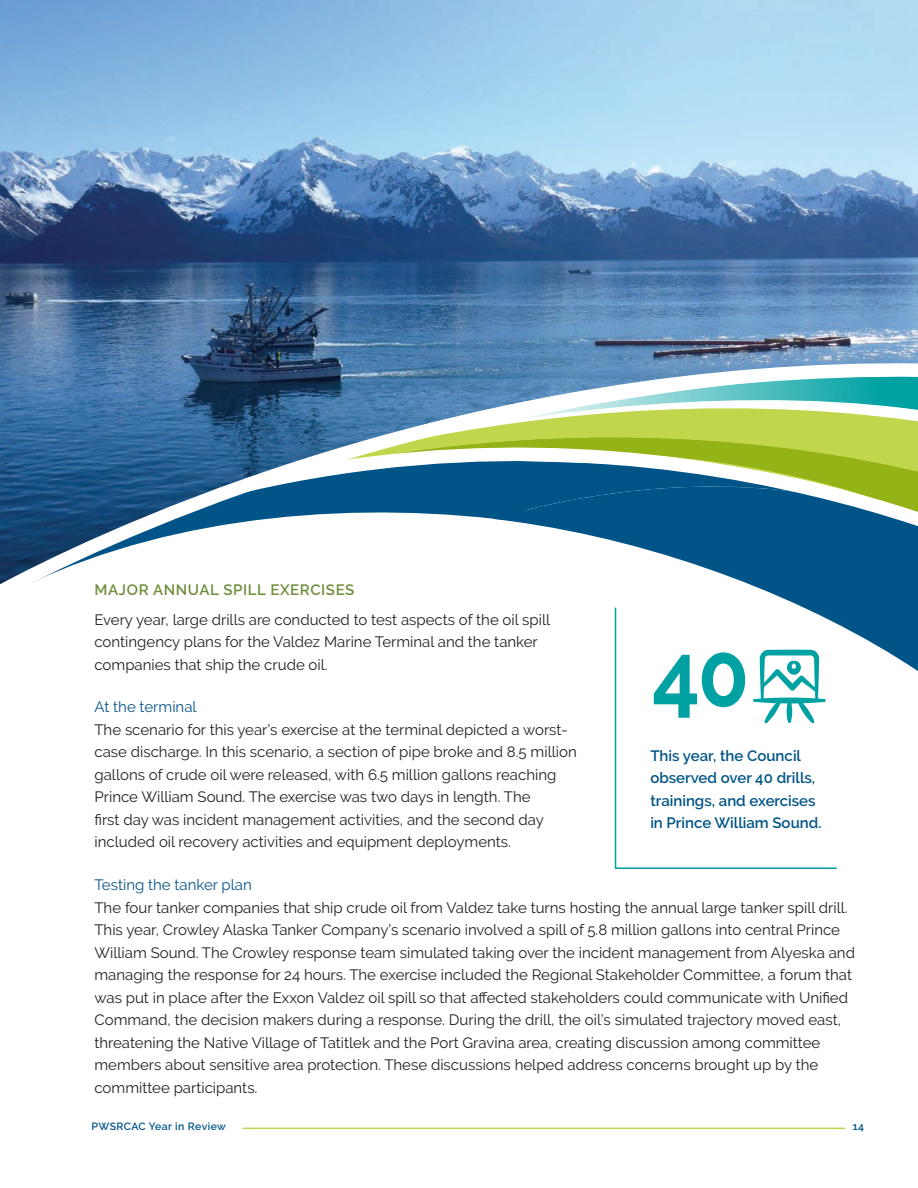
<style>
.page{position:relative;width:918px;height:1188px;background:#fff}
.page>*{position:absolute;margin:0;border:0;box-sizing:border-box;transform-origin:0 0}
.Body{font:15px/22.5px "Raleway";color:#231f20}
.Body-2{font:600 15px/22.5px "Raleway";color:#005487}
.Subhead_3{font:15px "Raleway";color:#0a5487}
.Subhead_2{font:600 15px "Raleway";letter-spacing:.04em;color:#6d8d3b}
.t1{font:600 10.5px "Raleway";letter-spacing:.035em;color:#005487}
</style>
<div class="page">
<hr style="left:242px;top:1128px;width:603px;height:1px;background:#c2d64d">
<img style="left:0;top:0;width:918px;height:354px">
<svg style="left:869px;top:614px;width:49px;height:57px;fill:#005487"></svg>
<svg style="left:0;top:354px;width:918px;height:260px"></svg>
<svg style="left:230px;top:377px;width:688px;height:225px"></svg>
<svg style="left:579px;top:536px;width:290px;height:105px;fill:#005487"></svg>
<svg style="left:614px;top:606px;width:224px;height:263px"></svg>
<p class="Subhead_2" style="left:94px;top:581px;width:261px">MAJOR ANNUAL SPILL EXERCISES</p>
<p class="Body" style="left:94px;top:608px;width:457px">Every year, large drills are conducted to test aspects of the oil spill contingency plans for the Valdez Marine Terminal and the tanker companies that ship the crude oil.</p>
<p class="Subhead_3" style="left:94px;top:698px;width:104px">At the terminal</p>
<p class="Body" style="left:94px;top:718px;width:484px">The scenario for this year’s exercise at the terminal depicted a worst&shy;case discharge. In this scenario, a section of pipe broke and 8.5 million gallons of crude oil were released, with 6.5 million gallons reaching Prince William Sound. The exercise was two days in length. The<br>first day was incident management activities, and the second day included oil recovery activities and equipment deployments.</p>
<p class="Subhead_3" style="left:94px;top:876px;width:159px">Testing the tanker plan</p>
<p class="Body" style="left:94px;top:896px;width:762px">The four tanker companies that ship crude oil from Valdez take turns hosting the annual large tanker spill drill.<br>This year, Crowley Alaska Tanker Company’s scenario involved a spill of 5.8 million gallons into central Prince William Sound. The Crowley response team simulated taking over the incident management from Alyeska and managing the response for 24 hours. The exercise included the Regional Stakeholder Committee, a forum that was put in place after the Exxon Valdez oil spill so that affected stakeholders could communicate with Unified Command, the decision makers during a response. During the drill, the oil’s simulated trajectory moved east, threatening the Native Village of Tatitlek and the Port Gravina area, creating discussion among committee members about sensitive area protection. These discussions helped address concerns brought up by the committee participants.</p>
<p class="Body-2" style="left:650px;top:744px;width:173px">This year, the Council observed over 40 drills, trainings, and exercises in Prince William Sound.</p>
<p class="t1" style="left:92px;top:1121px;width:136px">PWSRCAC Year in Review</p>
<p class="t1" style="left:853px;top:1121px;width:13px">14</p>
</div>
